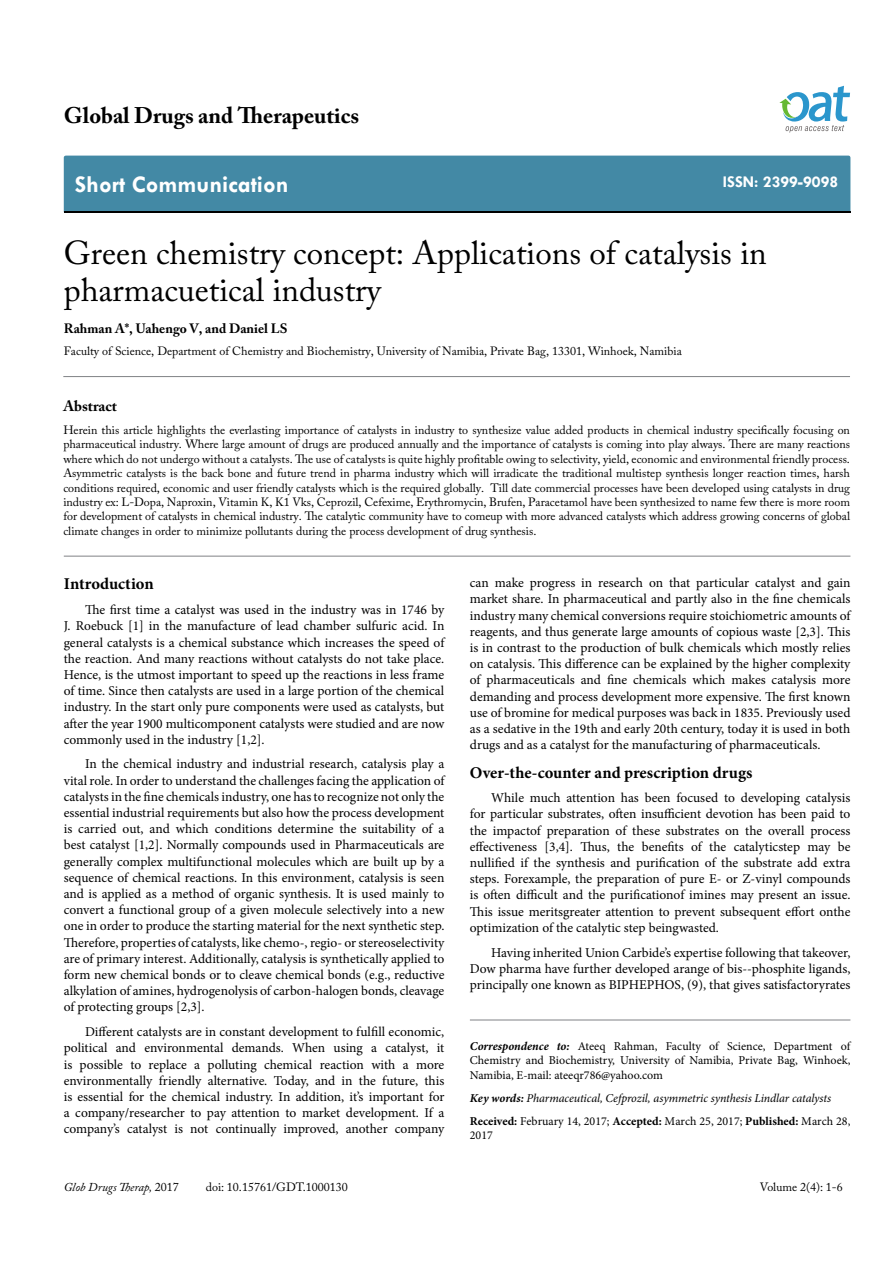
<style>
.page{position:relative;width:893px;height:1263px;background:#fff}
.page>*{position:absolute;margin:0;border:0;box-sizing:border-box;transform-origin:0 0}
.t1{font:33px/37.5px "Adobe Caslon Pro";color:#000}
.t2{font:700 24px "Tw Cen";color:#fff}
.t3{font:700 22.5px "Adobe Caslon Pro";color:#000}
.t4{font:700 16.5px "Minion Pro";letter-spacing:-.005em;color:#000}
.t5{font:700 16.5px "Tw Cen";color:#fff}
.t6{font:700 15px "Adobe Caslon Pro";color:#000}
.t7{font:13.5px/16.2px "Minion Pro";letter-spacing:-.005em;color:#000;text-align:justify}
.t8{font:700 13.5px "Adobe Caslon Pro";color:#000}
.t9{font:12px/14.4px "Adobe Caslon Pro";color:#000;text-align:justify}
.t10{font:12px/14.4px "Minion Pro";color:#000;text-align:justify}
.t11{font:italic 12px/23px "Minion Pro";letter-spacing:-.005em;color:#000}
.t12{font:italic 12px "Adobe Caslon Pro";color:#000}
.s1{font-weight:700;font-style:italic}
.s2{font-weight:700}
.s3{font-weight:700;font-style:normal}
.s4{font-style:normal}
</style>
<div class="page">
<div style="left:64px;top:156px;width:786px;height:56px;background:#4389a5"></div>
<svg style="left:779px;top:86px;width:71px;height:47px"></svg>
<hr style="left:470px;top:1020px;width:380px;height:1px;background:#808285">
<hr style="left:63px;top:376px;width:787px;height:1px;background:#808285">
<hr style="left:64px;top:556px;width:786px;height:1px;background:#808285">
<h3 class="t3" style="left:64px;top:102px;width:297px">Global Drugs and Therapeutics</h3>
<h2 class="t2" style="left:75px;top:170px;width:215px">Short Communication</h2>
<p class="t5" style="left:723px;top:172px;width:117px">ISSN: 2399-9098</p>
<h1 class="t1" style="left:64px;top:233px;width:704px">Green chemistry concept: Applications of catalysis in pharmacuetical industry</h1>
<p class="t8" style="left:64px;top:320px;width:225px">Rahman A*, Uahengo V, and Daniel LS</p>
<p class="t9" style="left:64px;top:344px;width:619px">Faculty of Science, Department of Chemistry and Biochemistry, University of Namibia, Private Bag, 13301, Winhoek, Namibia</p>
<p class="t6" style="left:63px;top:397px;width:55px">Abstract</p>
<p class="t9" style="left:63px;top:423px;width:788px">Herein this article highlights the everlasting importance of catalysts in industry to synthesize value added products in chemical industry specifically focusing on pharmaceutical industry. Where large amount of drugs are produced annually and the importance of catalysts is coming into play always. There are many reactions where which do not undergo without a catalysts. The use of catalysts is quite highly profitable owing to selectivity, yield, economic and environmental friendly process.<br>Asymmetric catalysts is the back bone and future trend in pharma industry which will irradicate the traditional multistep synthesis longer reaction times, harsh conditions required, economic and user friendly catalysts which is the required globally. Till date commercial processes have been developed using catalysts in drug industry ex: L-Dopa, Naproxin, Vitamin K, K1 Vks, Ceprozil, Cefexime, Erythromycin, Brufen, Paracetamol have been synthesized to name few there is more room for development of catalysts in chemical industry. The catalytic community have to comeup with more advanced catalysts which address growing concerns of global climate changes in order to minimize pollutants during the process development of drug synthesis.</p>
<p class="t4" style="left:64px;top:572px;width:91px">Introduction</p>
<p class="t7" style="left:64px;top:602px;width:382px;text-indent:21px">The first time a catalyst was used in the industry was in 1746 by J. Roebuck [1] in the manufacture of lead chamber sulfuric acid. In general catalysts is a chemical substance which increases the speed of the reaction. And many reactions without catalysts do not take place.<br>Hence, is the utmost important to speed up the reactions in less frame of time. Since then catalysts are used in a large portion of the chemical industry. In the start only pure components were used as catalysts, but after the year 1900 multicomponent catalysts were studied and are now commonly used in the industry [1,2].</p>
<p class="t7" style="left:64px;top:756px;width:382px;text-indent:21px">In the chemical industry and industrial research, catalysis play a vital role. In order to understand the challenges facing the application of catalysts in the fine chemicals industry, one has to recognize not only the essential industrial requirements but also how the process development is carried out, and which conditions determine the suitability of a best catalyst [1,2]. Normally compounds used in Pharmaceuticals are generally complex multifunctional molecules which are built up by a sequence of chemical reactions. In this environment, catalysis is seen and is applied as a method of organic synthesis. It is used mainly to convert a functional group of a given molecule selectively into a new one in order to produce the starting material for the next synthetic step.<br>Therefore, properties of catalysts, like chemo-, regio- or stereoselectivity are of primary interest. Additionally, catalysis is synthetically applied to form new chemical bonds or to cleave chemical bonds (e.g., reductive alkylation of amines, hydrogenolysis of carbon-halogen bonds, cleavage of protecting groups [2,3].</p>
<p class="t7" style="left:64px;top:1024px;width:382px;text-indent:21px">Different catalysts are in constant development to fulfill economic, political and environmental demands. When using a catalyst, it is possible to replace a polluting chemical reaction with a more environmentally friendly alternative. Today, and in the future, this is essential for the chemical industry. In addition, it’s important for a company/researcher to pay attention to market development. If a company’s catalyst is not continually improved, another company</p>
<p class="t7" style="left:470px;top:575px;width:382px">can make progress in research on that particular catalyst and gain market share. In pharmaceutical and partly also in the fine chemicals industry many chemical conversions require stoichiometric amounts of reagents, and thus generate large amounts of copious waste [2,3]. This is in contrast to the production of bulk chemicals which mostly relies on catalysis. This difference can be explained by the higher complexity of pharmaceuticals and fine chemicals which makes catalysis more demanding and process development more expensive. The first known use of bromine for medical purposes was back in 1835. Previously used as a sedative in the 19th and early 20th century, today it is used in both drugs and as a catalyst for the manufacturing of pharmaceuticals.</p>
<p class="t4" style="left:470px;top:761px;width:284px">Over-the-counter and prescription drugs</p>
<p class="t7" style="left:470px;top:790px;width:382px;text-indent:21px">While much attention has been focused to developing catalysis for particular substrates, often insufficient devotion has been paid to the impactof preparation of these substrates on the overall process effectiveness [3,4]. Thus, the benefits of the catalyticstep may be nullified if the synthesis and purification of the substrate add extra steps. Forexample, the preparation of pure E- or Z-vinyl compounds is often difficult and the purificationof imines may present an issue.<br>This issue meritsgreater attention to prevent subsequent effort onthe optimization of the catalytic step beingwasted.</p>
<p class="t7" style="left:470px;top:944px;width:382px;text-indent:21px">Having inherited Union Carbide’s expertise following that takeover, Dow pharma have further developed arange of bis--phosphite ligands, principally one known as BIPHEPHOS, (9), that gives satisfactoryrates</p>
<p class="t10" style="left:470px;top:1039px;width:382px"><span class="s1">Correspondence to:</span> Ateeq Rahman, Faculty of Science, Department of Chemistry and Biochemistry, University of Namibia, Private Bag, Winhoek, Namibia, E-mail: ateeqr786@yahoo.com</p>
<p class="t11" style="left:470px;top:1086px;width:382px"><span class="s2">Key words:</span> Pharmaceutical, Cefprozil, asymmetric synthesis Lindlar catalysts<br><span class="s3">Received:</span> <span class="s4">February 14, 2017;</span> <span class="s3">Accepted:</span> <span class="s4">March 25, 2017;</span> <span class="s3">Published:</span> <span class="s4">March 28,</span></p>
<p class="t10" style="left:470px;top:1128px;width:25px">2017</p>
<p class="t12" style="left:64px;top:1180px;width:116px">Glob Drugs Therap, <span class="s4">2017</span></p>
<p class="t9" style="left:206px;top:1180px;width:143px">doi: 10.15761/GDT.1000130</p>
<p class="t9" style="left:760px;top:1180px;width:84px">Volume 2(4): 1-6</p>
</div>
